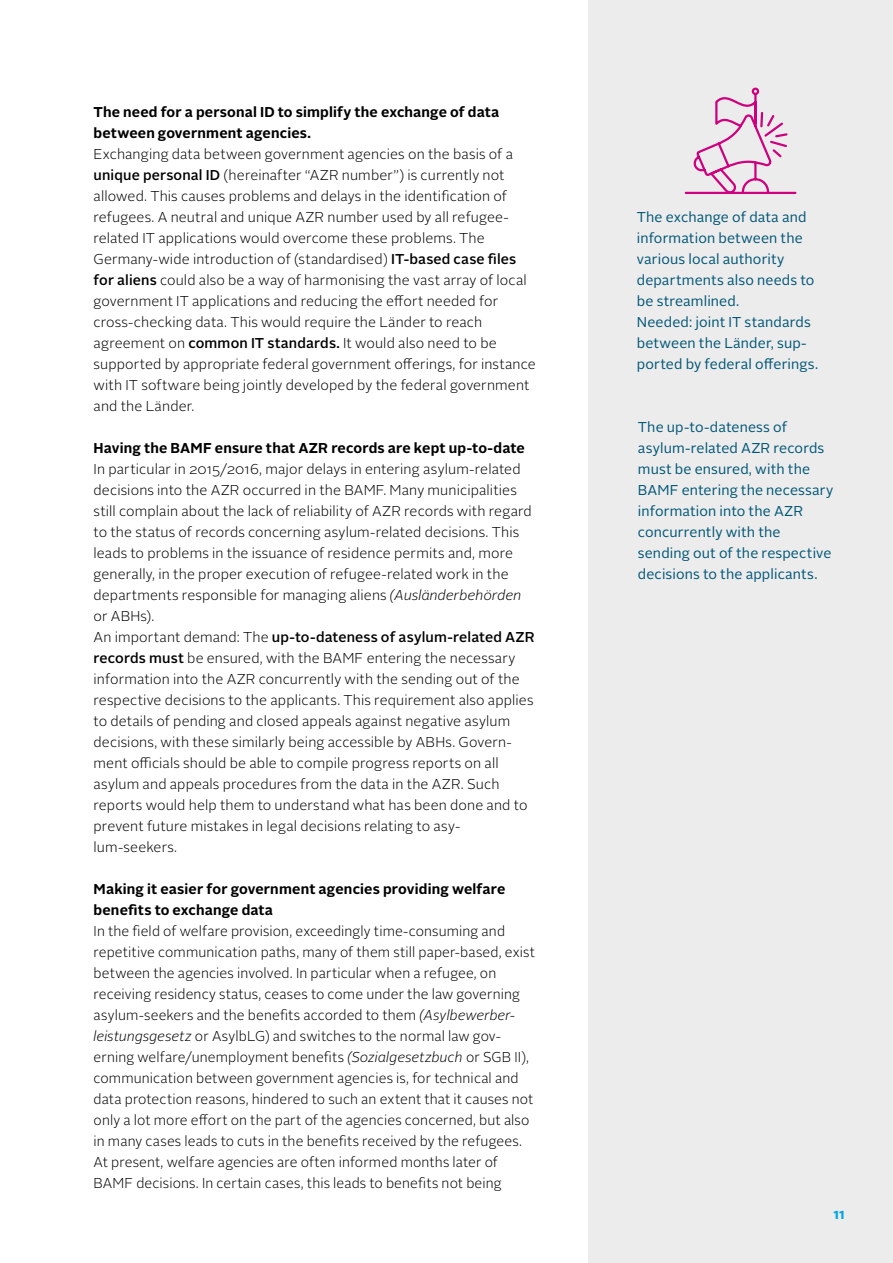
<style>
.page{position:relative;width:893px;height:1263px;background:#fff}
.page>*{position:absolute;margin:0;border:0;box-sizing:border-box;transform-origin:0 0}
.t1{font:300 14.25px/21px "Alright Sans";letter-spacing:.01em;color:#000}
.t2{font:14.25px/21px "Alright Sans";letter-spacing:.01em;color:#005675}
.t3{font:700 14.25px/21px "Alright Sans";letter-spacing:.01em;color:#000}
.t4{font:700 14.25px "Alright Sans";color:#00a6e2}
.s1{font-weight:500}
.s2{font-style:italic}
</style>
<div class="page">
<div style="left:588px;top:0;width:305px;height:1263px;background:#ececed"></div>
<svg style="left:694px;top:87px;width:95px;height:105px"></svg>
<hr style="left:686px;top:192px;width:109px;height:2px;background:#cf007e">
<p class="t3" style="left:94px;top:102px;width:407px">The need for a personal ID to simplify the exchange of data between government agencies.</p>
<p class="t1" style="left:94px;top:144px;width:444px">Exchanging data between government agencies on the basis of a <span class="s1">unique personal ID</span> (hereinafter “AZR number”) is currently not allowed. This causes problems and delays in the identification of refugees. A neutral and unique AZR number used by all refugee&shy;related IT applications would overcome these problems. The Germany-wide introduction of (standardised) <span class="s1">IT-based case files for aliens</span> could also be a way of harmonising the vast array of local government IT applications and reducing the effort needed for cross-checking data. This would require the Länder to reach agreement on <span class="s1">common IT standards.</span> It would also need to be supported by appropriate federal government offerings, for instance with IT software being jointly developed by the federal government and the Länder.</p>
<p class="t3" style="left:94px;top:438px;width:433px">Having the BAMF ensure that AZR records are kept up-to-date</p>
<p class="t1" style="left:94px;top:459px;width:443px">In particular in 2015/2016, major delays in entering asylum-related decisions into the AZR occurred in the BAMF. Many municipalities still complain about the lack of reliability of AZR records with regard to the status of records concerning asylum-related decisions. This leads to problems in the issuance of residence permits and, more generally, in the proper execution of refugee-related work in the departments responsible for managing aliens <span class="s2">(Ausländerbehörden </span>or ABHs).<br>An important demand: The <span class="s1">up-to-dateness of asylum-related AZR records must</span> be ensured, with the BAMF entering the necessary information into the AZR concurrently with the sending out of the respective decisions to the applicants. This requirement also applies to details of pending and closed appeals against negative asylum decisions, with these similarly being accessible by ABHs. Govern&shy;ment officials should be able to compile progress reports on all asylum and appeals procedures from the data in the AZR. Such reports would help them to understand what has been done and to prevent future mistakes in legal decisions relating to asy&shy;lum-seekers.</p>
<p class="t3" style="left:94px;top:879px;width:413px">Making it easier for government agencies providing welfare benefits to exchange data</p>
<p class="t1" style="left:94px;top:921px;width:443px">In the field of welfare provision, exceedingly time-consuming and repetitive communication paths, many of them still paper-based, exist between the agencies involved. In particular when a refugee, on receiving residency status, ceases to come under the law governing asylum-seekers and the benefits accorded to them <span class="s2">(Asylbewerber&shy;leistungsgesetz</span> or AsylbLG) and switches to the normal law gov&shy;erning welfare/unemployment benefits <span class="s2">(Sozialgesetzbuch</span> or SGB II), communication between government agencies is, for technical and data protection reasons, hindered to such an extent that it causes not only a lot more effort on the part of the agencies concerned, but also in many cases leads to cuts in the benefits received by the refugees.<br>At present, welfare agencies are often informed months later of BAMF decisions. In certain cases, this leads to benefits not being</p>
<p class="t2" style="left:637px;top:207px;width:183px">The exchange of data and information between the various local authority departments also needs to be streamlined.<br>Needed: joint IT standards between the Länder, sup&shy;ported by federal offerings.</p>
<p class="t2" style="left:638px;top:417px;width:197px">The up-to-dateness of asylum-related AZR records must be ensured, with the<br>BAMF entering the necessary information into the AZR concurrently with the sending out of the respective decisions to the applicants.</p>
<p class="t4" style="left:833px;top:1204px;width:13px">11</p>
</div>
